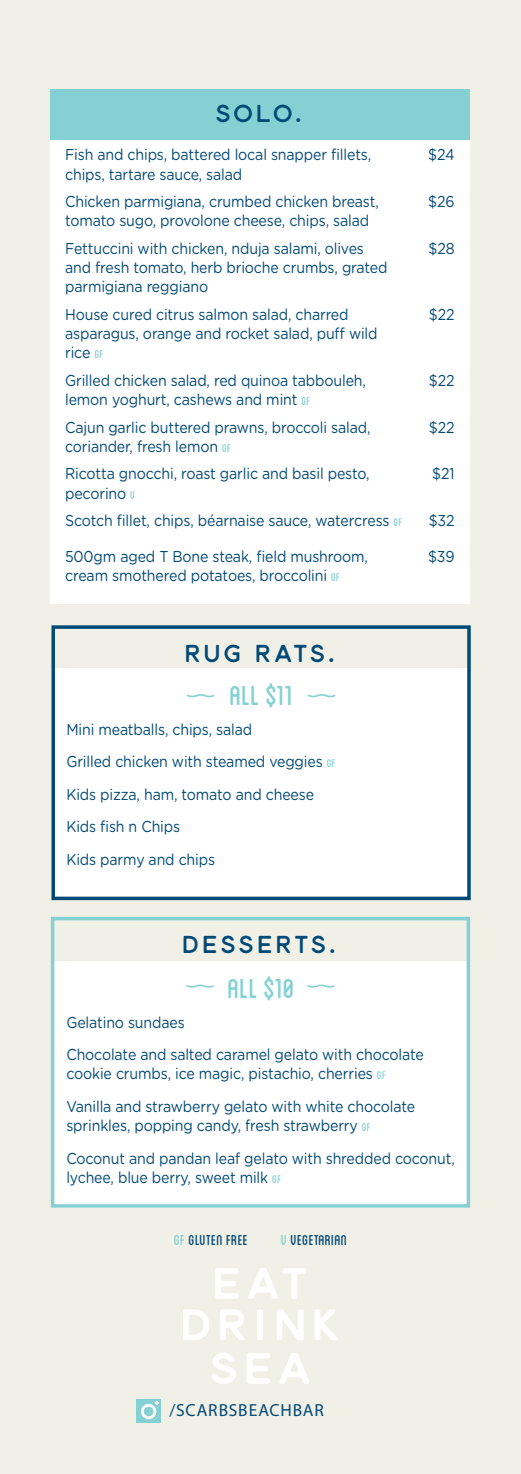
<style>
.page{position:relative;width:521px;height:1474px;background:#fff}
.page>*{position:absolute;margin:0;border:0;box-sizing:border-box;transform-origin:0 0}
.t1{font:38.5px "Blanch Caps";color:#84d0d3}
.t2{font:24.5px "Smoothy Sans";letter-spacing:.08em;color:#014976}
.t3{font:20.12px "Blanch Caps";letter-spacing:.01em;color:#014976}
.t4{font:17.5px "Myriad Pro";letter-spacing:.045em;color:#014976}
.t5{font:15.75px/19.2px "Gotham Rounded";letter-spacing:-.01em;color:#014976;scale:.9 1}
.s1{font-size:33.25px}
.s2{font-family:"Blanch Caps";color:#84d0d3}
.s3{color:#84d0d3}
</style>
<div class="page">
<div style="left:0;top:0;width:521px;height:1473px;background:#f1f0e7"></div>
<svg style="left:215px;top:1268px;width:23px;height:30px"></svg>
<svg style="left:248px;top:1268px;width:58px;height:30px"></svg>
<svg style="left:183px;top:1309px;width:26px;height:31px"></svg>
<svg style="left:220px;top:1309px;width:24px;height:31px"></svg>
<svg style="left:257px;top:1309px;width:6px;height:31px"></svg>
<svg style="left:277px;top:1309px;width:27px;height:31px"></svg>
<svg style="left:315px;top:1309px;width:23px;height:31px"></svg>
<svg style="left:212px;top:1352px;width:24px;height:31px"></svg>
<svg style="left:247px;top:1353px;width:23px;height:30px"></svg>
<svg style="left:279px;top:1353px;width:30px;height:30px"></svg>
<div style="left:136px;top:1399px;width:25px;height:23px;background:#84d0d3"></div>
<div style="left:141px;top:1403px;width:15px;height:16px;border:3px solid #fff;border-radius:50%"></div>
<svg style="left:155px;top:1401px;width:4px;height:3px"></svg>
<div style="left:50px;top:133px;width:419px;height:470px;background:#fff"></div>
<div style="left:50px;top:89px;width:419px;height:51px;background:#84d0d3"></div>
<div style="left:51px;top:961px;width:418px;height:246px;background:#fff"></div>
<div style="left:51px;top:916px;width:419px;height:291px;border:4px solid #84d0d3"></div>
<svg style="left:307px;top:984px;width:28px;height:3px"></svg>
<svg style="left:186px;top:984px;width:28px;height:3px"></svg>
<div style="left:51px;top:668px;width:420px;height:228px;background:#fff"></div>
<svg style="left:308px;top:694px;width:27px;height:3px"></svg>
<svg style="left:187px;top:694px;width:27px;height:3px"></svg>
<div style="left:51px;top:625px;width:420px;height:275px;border:4px solid #014976"></div>
<h2 class="t2" style="left:215px;top:99px;width:91px">SOLO<span class="s1">.</span></h2>
<p class="t5" style="left:65px;top:144px;width:342px">Fish and chips, battered local snapper fillets, chips, tartare sauce, salad</p>
<p class="t5" style="left:428px;top:144px;width:31px">$24</p>
<p class="t5" style="left:65px;top:191px;width:350px">Chicken parmigiana, crumbed chicken breast, tomato sugo, provolone cheese, chips, salad</p>
<p class="t5" style="left:428px;top:191px;width:31px">$26</p>
<p class="t5" style="left:65px;top:238px;width:360px">Fettuccini with chicken, nduja salami, olives and fresh tomato, herb brioche crumbs, grated parmigiana reggiano</p>
<p class="t5" style="left:428px;top:238px;width:31px">$28</p>
<p class="t5" style="left:65px;top:304px;width:349px">House cured citrus salmon salad, charred asparagus, orange and rocket salad, puff wild rice <span class="s2">GF</span></p>
<p class="t5" style="left:429px;top:304px;width:30px">$22</p>
<p class="t5" style="left:65px;top:370px;width:336px">Grilled chicken salad, red quinoa tabbouleh, lemon yoghurt, cashews and mint <span class="s2">GF</span></p>
<p class="t5" style="left:429px;top:370px;width:30px">$22</p>
<p class="t5" style="left:65px;top:417px;width:341px">Cajun garlic buttered prawns, broccoli salad, coriander, fresh lemon <span class="s2">GF</span></p>
<p class="t5" style="left:429px;top:417px;width:30px">$22</p>
<p class="t5" style="left:65px;top:463px;width:340px">Ricotta gnocchi, roast garlic and basil pesto, pecorino <span class="s2">V</span></p>
<p class="t5" style="left:432px;top:463px;width:26px">$21</p>
<p class="t5" style="left:65px;top:510px;width:376px">Scotch fillet, chips, béarnaise sauce, watercress <span class="s2">GF</span></p>
<p class="t5" style="left:429px;top:510px;width:30px">$32</p>
<p class="t5" style="left:65px;top:546px;width:338px">500gm aged T Bone steak, field mushroom, cream smothered potatoes, broccolini <span class="s2">GF</span></p>
<p class="t5" style="left:428px;top:546px;width:31px">$39</p>
<h2 class="t2" style="left:184px;top:638px;width:155px">RUG RATS<span class="s1">.</span></h2>
<h1 class="t1" style="left:229px;top:678px;width:65px">All $11</h1>
<p class="t5" style="left:66px;top:712px;width:301px;line-height:32.4px">Mini meatballs, chips, salad<br>Grilled chicken with steamed veggies <span class="s2">GF<br></span>Kids pizza, ham, tomato and cheese<br>Kids fish n Chips<br>Kids parmy and chips</p>
<h2 class="t2" style="left:182px;top:930px;width:158px">DESSERTS<span class="s1">.</span></h2>
<h1 class="t1" style="left:227px;top:971px;width:69px">All $10</h1>
<p class="t5" style="left:66px;top:1005px;width:399px;line-height:32.4px">Gelatino sundaes<br>Chocolate and salted caramel gelato with chocolate</p>
<p class="t5" style="left:66px;top:1056px;width:389px;line-height:32.4px">cookie crumbs, ice magic, pistachio, cherries <span class="s2">GF<br></span>Vanilla and strawberry gelato with white chocolate</p>
<p class="t5" style="left:66px;top:1108px;width:433px;line-height:32.4px">sprinkles, popping candy, fresh strawberry <span class="s2">GF<br></span>Coconut and pandan leaf gelato with shredded coconut,</p>
<p class="t5" style="left:66px;top:1166px;width:240px">lychee, blue berry, sweet milk <span class="s2">GF</span></p>
<p class="t3" style="left:174px;top:1230px;width:76px"><span class="s3">GF</span> gluten free</p>
<p class="t3" style="left:281px;top:1230px;width:68px"><span class="s3">V</span> vegetarian</p>
<p class="t4" style="left:169px;top:1398px;width:156px">/SCARBSBEACHBAR</p>
</div>
